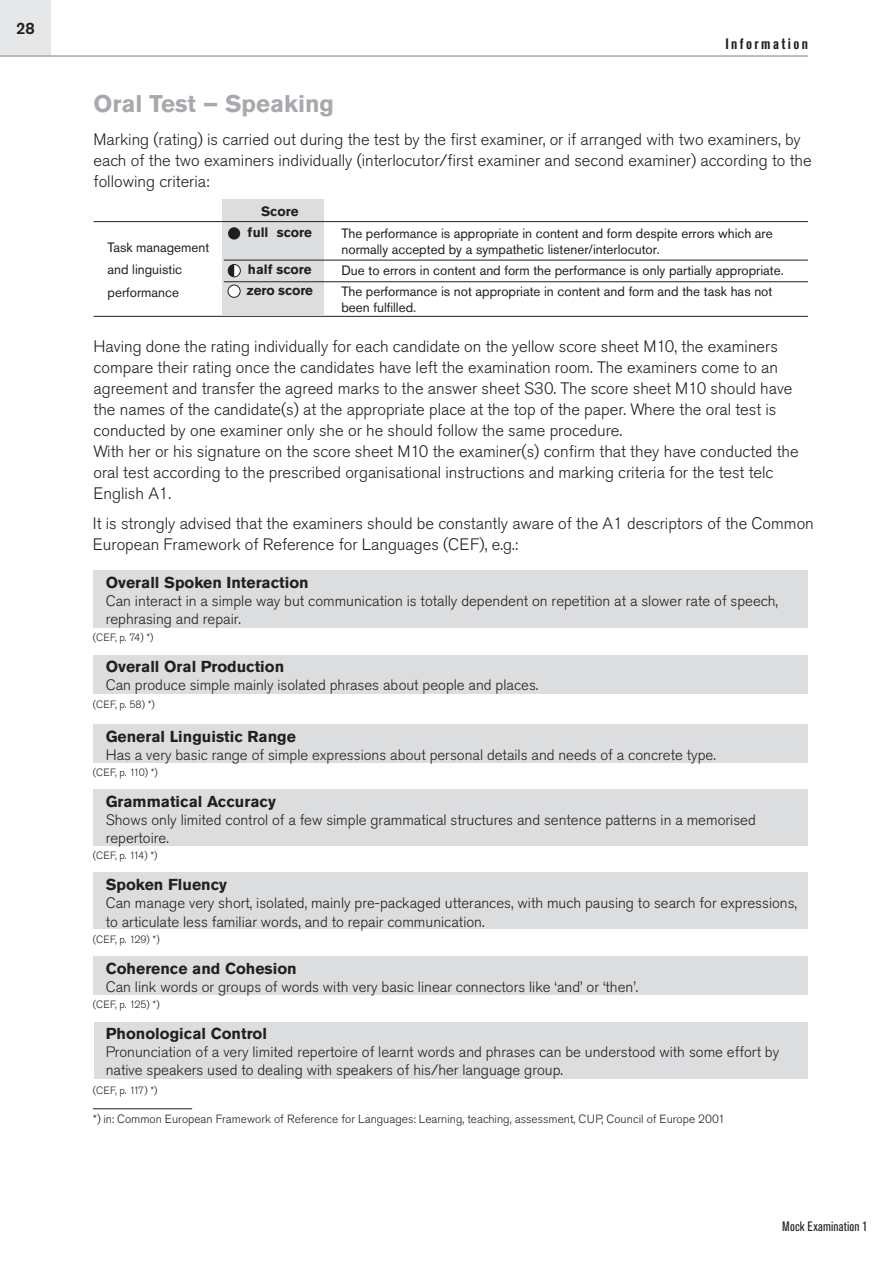
<style>
.page{position:relative;width:893px;height:1263px;background:#fff}
.page>*{position:absolute;margin:0;border:0;box-sizing:border-box;transform-origin:0 0}
.t1{font:700 24px "Akzidenz Grotesk Pro";color:#a8a9ad}
.t2{font:300 16.5px/21px "Akzidenz Grotesk Pro";color:#231f20}
.t3{font:500 16.5px "Akzidenz Grotesk Pro";color:#231f20}
.t4{font:700 15.75px "Akzidenz Grotesk Pro";color:#231f20}
.t5{font:300 15px/18px "Akzidenz Grotesk Pro";color:#231f20}
.t6{font:700 condensed 15px "Akzidenz Grotesk Pro";letter-spacing:.16em;color:#231f20}
.t7{font:13.5px/22.5px "Akzidenz Grotesk Pro";color:#231f20}
.t8{font:700 13.5px/20.7px "Akzidenz Grotesk Pro";color:#231f20;text-align:center}
.t9{font:condensed 13.5px "Akzidenz Grotesk Pro";letter-spacing:.01em;color:#231f20}
.t10{font:300 11.85px "Akzidenz Grotesk Pro";color:#231f20}
.t11{font:300 10.5px "Akzidenz Grotesk Pro";letter-spacing:.02em;color:#231f20}
</style>
<div class="page">
<div style="left:94px;top:1022px;width:714px;height:56px;background:#dcdddf"></div>
<div style="left:94px;top:956px;width:714px;height:39px;background:#dcdddf"></div>
<div style="left:94px;top:872px;width:714px;height:57px;background:#dcdddf"></div>
<div style="left:94px;top:789px;width:714px;height:57px;background:#dcdddf"></div>
<div style="left:94px;top:725px;width:714px;height:38px;background:#dcdddf"></div>
<div style="left:94px;top:654px;width:714px;height:39px;background:#dcdddf"></div>
<div style="left:94px;top:570px;width:714px;height:58px;background:#dcdddf"></div>
<hr style="left:93px;top:1108px;width:99px;height:1px;background:#231f20">
<div style="left:222px;top:199px;width:101px;height:115px;background:#dcdddf"></div>
<hr style="left:94px;top:221px;width:714px;height:1px;background:#231f20">
<hr style="left:94px;top:316px;width:714px;height:1px;background:#231f20">
<hr style="left:224px;top:281px;width:584px;height:1px;background:#231f20">
<hr style="left:224px;top:260px;width:584px;height:1px;background:#231f20">
<div style="left:228px;top:227px;width:12px;height:13px;background:#231f20;border-radius:50%"></div>
<div style="left:228px;top:285px;width:12px;height:12px;background:#fff;border-radius:50%"></div>
<div style="left:228px;top:285px;width:12px;height:12px;border:1px solid #231f20;border-radius:50%"></div>
<svg style="left:228px;top:264px;width:12px;height:13px"></svg>
<div style="left:228px;top:264px;width:13px;height:13px;border:1px solid #231f20;border-radius:50%"></div>
<svg style="left:228px;top:264px;width:6px;height:13px"></svg>
<div style="left:0;top:0;width:51px;height:55px;background:#e6e7e9"></div>
<hr style="left:0;top:55px;width:808px;height:2px;background:#a8a9ad">
<p class="t3" style="left:16px;top:18px;width:20px">28</p>
<p class="t6" style="left:725px;top:34px;width:84px">Information</p>
<h1 class="t1" style="left:94px;top:88px;width:242px">Oral Test – Speaking</h1>
<p class="t2" style="left:94px;top:128px;width:720px">Marking (rating) is carried out during the test by the first examiner, or if arranged with two examiners, by each of the two examiners individually (interlocutor/first examiner and second examiner) according to the following criteria:</p>
<p class="t7" style="left:108px;top:236px;width:103px">Task management and linguistic performance</p>
<p class="t8" style="left:248px;top:201px;width:66px">Score<br>full score</p>
<p class="t8" style="left:247px;top:259px;width:68px;text-align:left">half score zero score</p>
<p class="t7" style="left:341px;top:225px;width:433px;line-height:16.5px">The performance is appropriate in content and form despite errors which are normally accepted by a sympathetic listener/interlocutor.</p>
<p class="t7" style="left:341px;top:260px;width:444px;line-height:20.7px">Due to errors in content and form the performance is only partially appropriate.<br>The performance is not appropriate in content and form and the task has not</p>
<p class="t7" style="left:341px;top:296px;width:76px">been fulfilled.</p>
<p class="t2" style="left:94px;top:335px;width:707px">Having done the rating individually for each candidate on the yellow score sheet M10, the examiners compare their rating once the candidates have left the examination room. The examiners come to an agreement and transfer the agreed marks to the answer sheet S30. The score sheet M10 should have the names of the candidate(s) at the appropriate place at the top of the paper. Where the oral test is conducted by one examiner only she or he should follow the same procedure.<br>With her or his signature on the score sheet M10 the examiner(s) confirm that they have conducted the oral test according to the prescribed organisational instructions and marking criteria for the test telc English A1.</p>
<p class="t2" style="left:93px;top:513px;width:722px">It is strongly advised that the examiners should be constantly aware of the A1 descriptors of the Common<br>European Framework of Reference for Languages (CEF), e.g.:</p>
<p class="t4" style="left:106px;top:573px;width:205px">Overall Spoken Interaction</p>
<p class="t5" style="left:106px;top:592px;width:674px">Can interact in a simple way but communication is totally dependent on repetition at a slower rate of speech, rephrasing and repair.</p>
<p class="t11" style="left:93px;top:630px;width:62px">(CEF, p. 74) *)</p>
<p class="t4" style="left:106px;top:656px;width:180px">Overall Oral Production</p>
<p class="t5" style="left:106px;top:675px;width:434px">Can produce simple mainly isolated phrases about people and places.</p>
<p class="t11" style="left:93px;top:698px;width:63px">(CEF, p. 58) *)</p>
<p class="t4" style="left:106px;top:726px;width:192px">General Linguistic Range</p>
<p class="t5" style="left:106px;top:745px;width:612px">Has a very basic range of simple expressions about personal details and needs of a concrete type.</p>
<p class="t11" style="left:93px;top:765px;width:66px">(CEF, p. 110) *)</p>
<p class="t4" style="left:106px;top:791px;width:172px">Grammatical Accuracy</p>
<p class="t5" style="left:106px;top:810px;width:652px">Shows only limited control of a few simple grammatical structures and sentence patterns in a memorised repertoire.</p>
<p class="t11" style="left:93px;top:848px;width:66px">(CEF, p. 114) *)</p>
<p class="t4" style="left:106px;top:874px;width:123px">Spoken Fluency</p>
<p class="t5" style="left:106px;top:893px;width:693px;line-height:18.9px">Can manage very short, isolated, mainly pre-packaged utterances, with much pausing to search for expressions, to articulate less familiar words, and to repair communication.</p>
<p class="t11" style="left:93px;top:932px;width:68px">(CEF, p. 129) *)</p>
<p class="t4" style="left:106px;top:958px;width:193px">Coherence and Cohesion</p>
<p class="t5" style="left:106px;top:978px;width:534px">Can link words or groups of words with very basic linear connectors like ‘and’ or ‘then’.</p>
<p class="t11" style="left:93px;top:998px;width:68px">(CEF, p. 125) *)</p>
<p class="t4" style="left:106px;top:1023px;width:163px">Phonological Control</p>
<p class="t5" style="left:106px;top:1043px;width:675px">Pronunciation of a very limited repertoire of learnt words and phrases can be understood with some effort by native speakers used to dealing with speakers of his/her language group.</p>
<p class="t11" style="left:93px;top:1083px;width:66px">(CEF, p. 117) *)</p>
<p class="t10" style="left:93px;top:1111px;width:634px">*) in: Common European Framework of Reference for Languages: Learning, teaching, assessment, CUP, Council of Europe 2001</p>
<p class="t9" style="left:782px;top:1217px;width:87px">Mock Examination 1</p>
</div>
